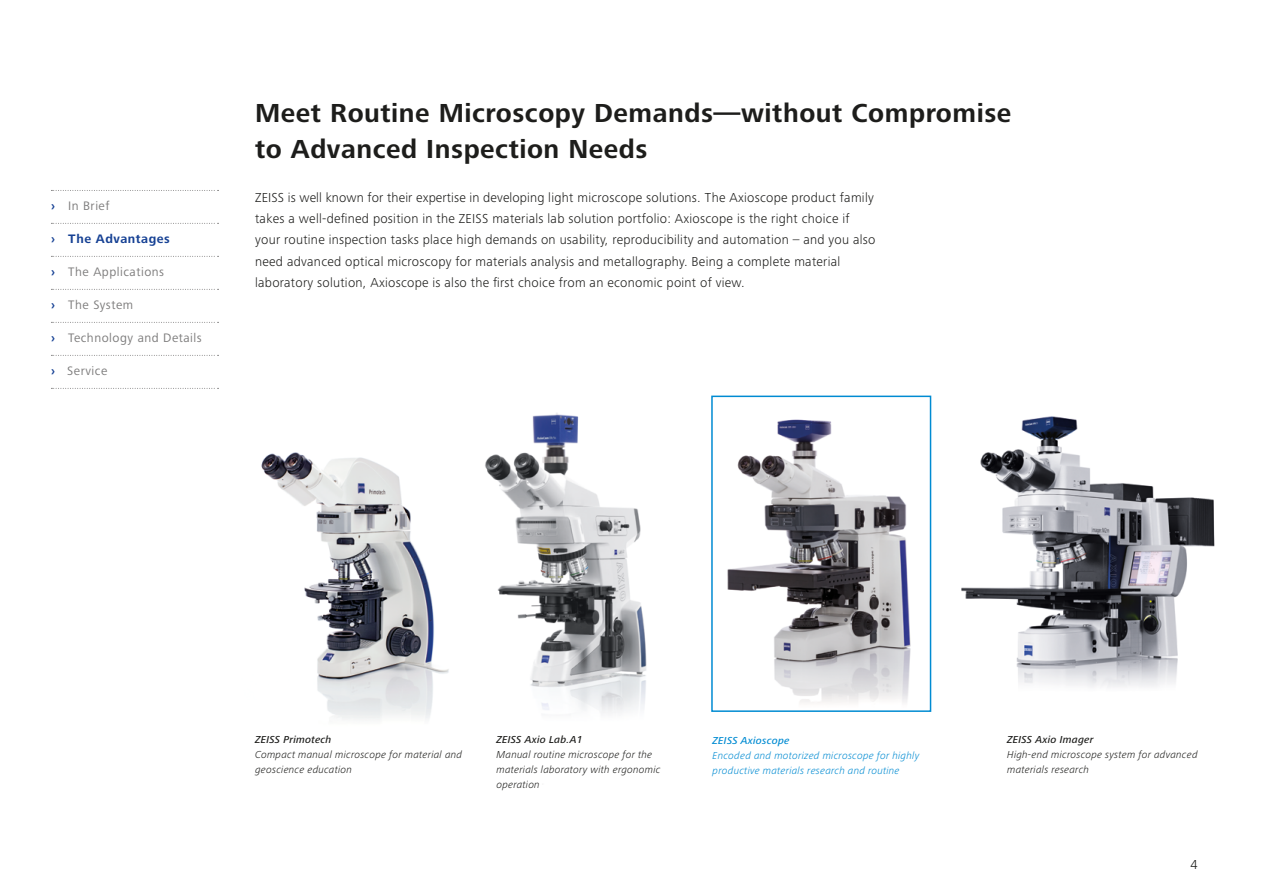
<style>
.page{position:relative;width:1263px;height:893px;background:#fff}
.page>*{position:absolute;margin:0;border:0;box-sizing:border-box;transform-origin:0 0}
.t1{font:700 27px/36px "Zeiss Frutiger Next Pro";letter-spacing:.02em;color:#1d1d1b}
.t2{font:300 13.5px/21.3px "Zeiss Frutiger Next Pro";letter-spacing:.02em;color:#1d1d1b}
.t3{font:12.75px "Zeiss Frutiger Next Pro";letter-spacing:.04em;color:#7c7b7b}
.t4{font:700 12.75px "Zeiss Frutiger Next Pro";letter-spacing:.04em;color:#164194}
.t5{font:italic 300 10.5px/15px "Zeiss Frutiger Next Pro";letter-spacing:.02em;color:#1d1d1b}
.t6{font:italic 300 10.5px/15px "Zeiss Frutiger Next Pro";letter-spacing:.02em;color:#008bd2}
.t7{font:italic 500 10.5px "Zeiss Frutiger Next Pro";letter-spacing:.02em;color:#1d1d1b}
.t8{font:italic 500 10.5px "Zeiss Frutiger Next Pro";letter-spacing:.02em;color:#008bd2}
.s1{font-weight:700;color:#164194}
</style>
<div class="page">
<img style="left:961px;top:416px;width:254px;height:271px">
<img style="left:261px;top:452px;width:188px;height:268px">
<img style="left:485px;top:413px;width:162px;height:300px">
<img style="left:727px;top:419px;width:184px;height:284px">
<div style="left:711px;top:396px;width:220px;height:316px;border:2px solid #008bd2"></div>
<svg style="left:51px;top:190px;width:168px;height:1px"></svg>
<svg style="left:51px;top:223px;width:168px;height:1px"></svg>
<svg style="left:51px;top:256px;width:168px;height:1px"></svg>
<svg style="left:51px;top:289px;width:168px;height:1px"></svg>
<svg style="left:51px;top:322px;width:168px;height:1px"></svg>
<svg style="left:51px;top:355px;width:168px;height:1px"></svg>
<svg style="left:51px;top:388px;width:168px;height:1px"></svg>
<p class="t3" style="left:51px;top:199px;width:60px"><span class="s1">›</span> In Brief</p>
<p class="t4" style="left:51px;top:232px;width:120px">› The Advantages</p>
<p class="t3" style="left:51px;top:265px;width:115px"><span class="s1">›</span> The Applications</p>
<p class="t3" style="left:51px;top:298px;width:84px"><span class="s1">›</span> The System</p>
<p class="t3" style="left:51px;top:331px;width:152px"><span class="s1">›</span> Technology and Details</p>
<p class="t3" style="left:51px;top:364px;width:58px"><span class="s1">›</span> Service</p>
<h1 class="t1" style="left:255px;top:95px;width:758px">Meet Routine Microscopy Demands—without Compromise to Advanced Inspection Needs</h1>
<p class="t2" style="left:255px;top:187px;width:622px">ZEISS is well known for their expertise in developing light microscope solutions. The Axioscope product family takes a well-defined position in the ZEISS materials lab solution portfolio: Axioscope is the right choice if your routine inspection tasks place high demands on usability, reproducibility and automation – and you also need advanced optical microscopy for materials analysis and metallography. Being a complete material laboratory solution, Axioscope is also the first choice from an economic point of view.</p>
<p class="t7" style="left:255px;top:734px;width:78px">ZEISS Primotech</p>
<p class="t5" style="left:255px;top:747px;width:208px">Compact manual microscope for material and geoscience education</p>
<p class="t7" style="left:496px;top:734px;width:88px">ZEISS Axio Lab.A1</p>
<p class="t5" style="left:496px;top:747px;width:166px">Manual routine microscope for the materials laboratory with ergonomic operation</p>
<p class="t8" style="left:713px;top:735px;width:78px">ZEISS Axioscope</p>
<p class="t6" style="left:713px;top:748px;width:208px">Encoded and motorized microscope for highly productive materials research and routine</p>
<p class="t7" style="left:1007px;top:734px;width:88px">ZEISS Axio Imager</p>
<p class="t5" style="left:1007px;top:747px;width:192px">High-end microscope system for advanced materials research</p>
<p class="t2" style="left:1190px;top:853px;width:9px">4</p>
</div>
